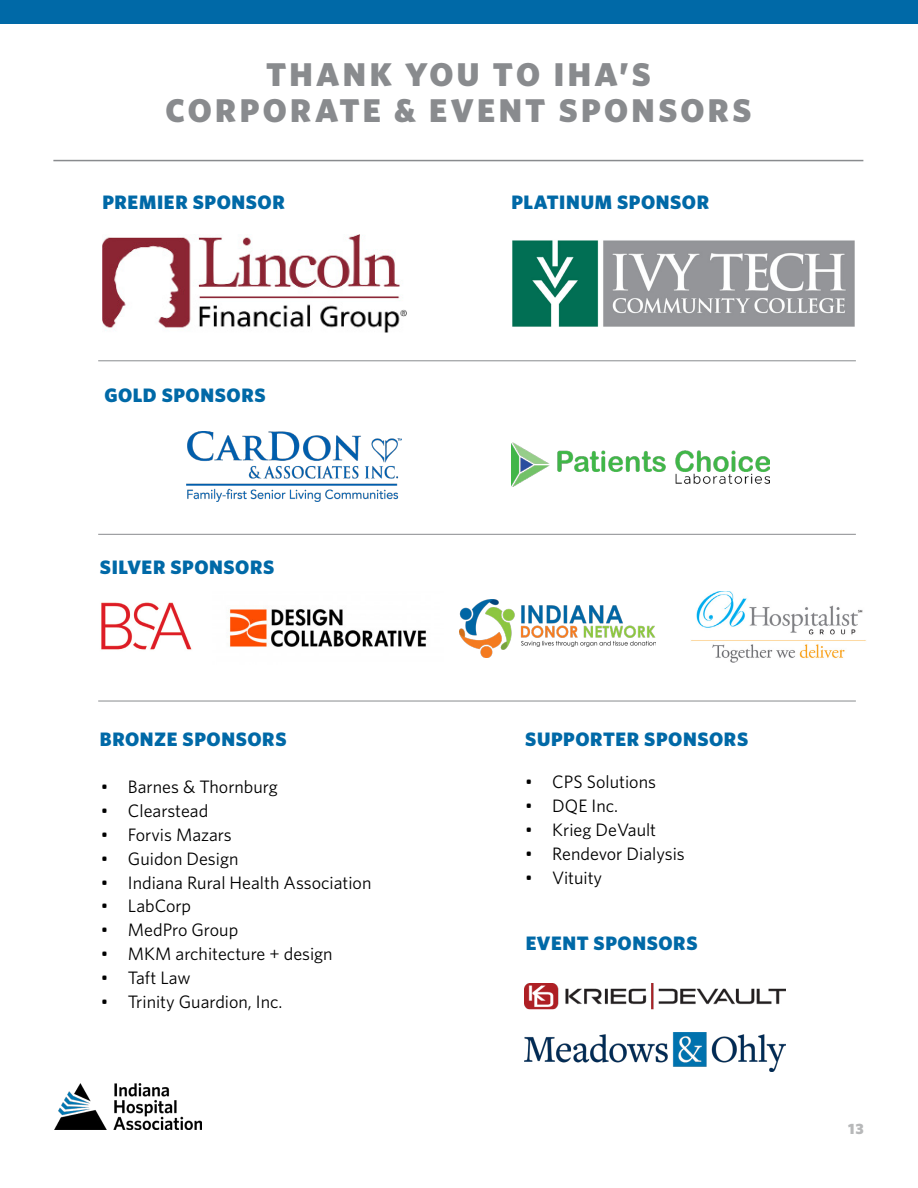
<style>
.page{position:relative;width:918px;height:1188px;background:#fff}
.page>*{position:absolute;margin:0;border:0;box-sizing:border-box;transform-origin:0 0}
.t1{font:900 33px/36px "Whitney HTF";letter-spacing:.105em;color:#898b8e;text-align:center}
.t2{font:900 19.5px "Whitney HTF";letter-spacing:.03em;color:#0069a7}
.t3{font:18px "Whitney HTF";color:#000}
.t4{font:900 15px "Whitney HTF";color:#b7b8b9}
</style>
<div class="page">
<img style="left:511px;top:443px;width:258px;height:44px">
<img style="left:101px;top:602px;width:91px;height:48px">
<img style="left:228px;top:608px;width:199px;height:39px">
<img style="left:103px;top:234px;width:303px;height:99px">
<img style="left:187px;top:431px;width:214px;height:70px">
<div style="left:0;top:0;width:918px;height:24px;background:#0069a7"></div>
<hr style="left:53px;top:160px;width:810px;height:1px;background:#898b8e">
<hr style="left:98px;top:361px;width:758px;height:1px;background:#898b8e">
<hr style="left:98px;top:534px;width:758px;height:1px;background:#898b8e">
<hr style="left:98px;top:701px;width:758px;height:1px;background:#898b8e">
<img style="left:54px;top:1083px;width:148px;height:46px">
<img style="left:512px;top:240px;width:343px;height:87px">
<img style="left:460px;top:600px;width:196px;height:57px">
<img style="left:691px;top:592px;width:175px;height:71px">
<img style="left:524px;top:983px;width:261px;height:27px">
<img style="left:524px;top:1033px;width:261px;height:38px">
<h1 class="t1" style="left:166px;top:55px;width:587px">THANK YOU TO IHA’S<br>CORPORATE &amp; EVENT SPONSORS</h1>
<p class="t2" style="left:103px;top:190px;width:184px">PREMIER SPONSOR</p>
<p class="t2" style="left:104px;top:383px;width:163px">GOLD SPONSORS</p>
<p class="t2" style="left:100px;top:555px;width:176px">SILVER SPONSORS</p>
<p class="t2" style="left:100px;top:727px;width:188px">BRONZE SPONSORS</p>
<p class="t3" style="left:101px;top:776px;width:178px">• Barnes &amp; Thornburg</p>
<p class="t3" style="left:101px;top:800px;width:109px">• Clearstead</p>
<p class="t3" style="left:101px;top:824px;width:132px">• Forvis Mazars</p>
<p class="t3" style="left:101px;top:848px;width:139px">• Guidon Design</p>
<p class="t3" style="left:101px;top:872px;width:272px">• Indiana Rural Health Association</p>
<p class="t3" style="left:101px;top:896px;width:92px">• LabCorp</p>
<p class="t3" style="left:101px;top:920px;width:139px">• MedPro Group</p>
<p class="t3" style="left:101px;top:944px;width:233px">• MKM architecture + design</p>
<p class="t3" style="left:101px;top:968px;width:91px">• Taft Law</p>
<p class="t3" style="left:101px;top:992px;width:183px">• Trinity Guardion, Inc.</p>
<p class="t2" style="left:511px;top:190px;width:199px">PLATINUM SPONSOR</p>
<p class="t2" style="left:525px;top:727px;width:224px">SUPPORTER SPONSORS</p>
<p class="t3" style="left:525px;top:771px;width:132px">• CPS Solutions</p>
<p class="t3" style="left:525px;top:795px;width:94px">• DQE Inc.</p>
<p class="t3" style="left:525px;top:819px;width:132px">• Krieg DeVault</p>
<p class="t3" style="left:525px;top:843px;width:161px">• Rendevor Dialysis</p>
<p class="t3" style="left:525px;top:867px;width:78px">• Vituity</p>
<p class="t2" style="left:526px;top:931px;width:173px">EVENT SPONSORS</p>
<p class="t4" style="left:848px;top:1120px;width:17px">13</p>
</div>
